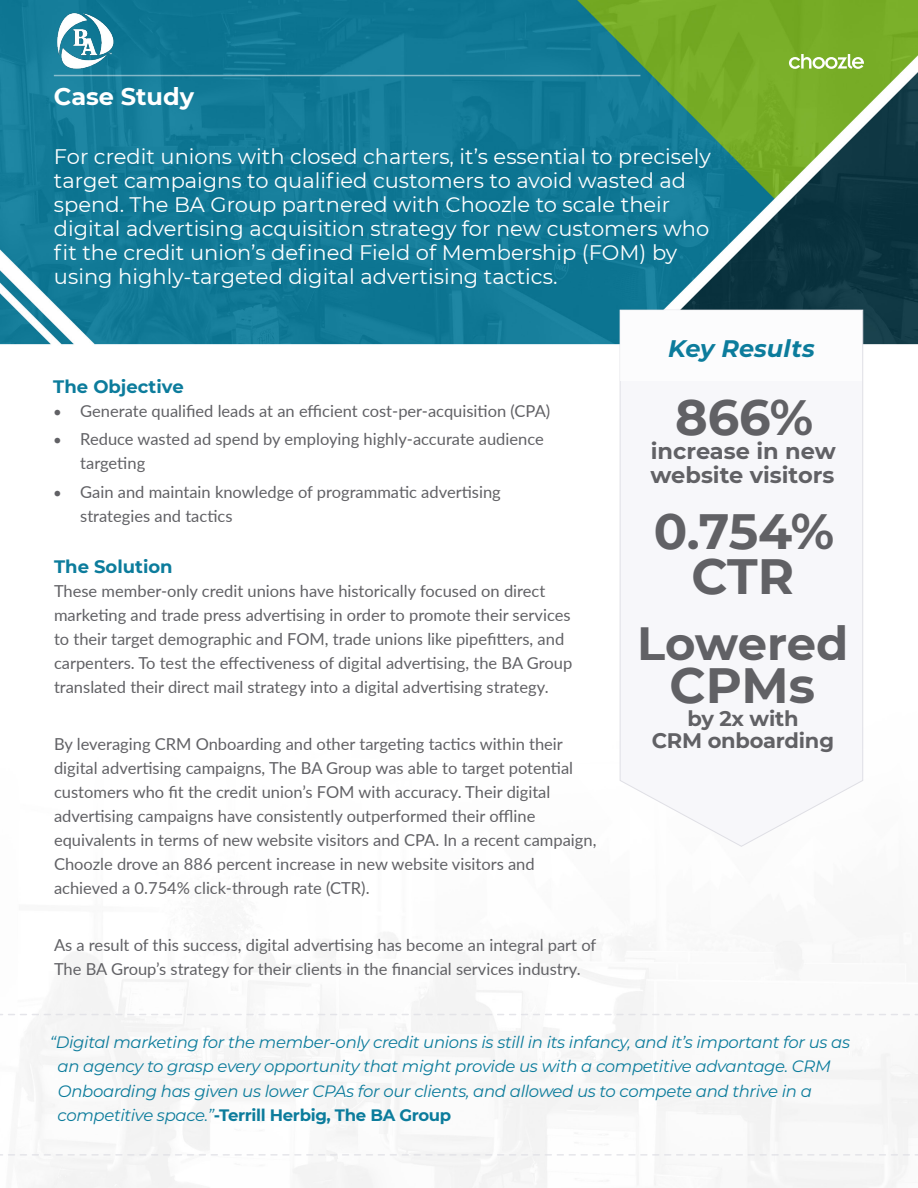
<style>
.page{position:relative;width:918px;height:1188px;background:#fff}
.page>*{position:absolute;margin:0;border:0;box-sizing:border-box;transform-origin:0 0}
.t1{font:700 49.5px/45px "Montserrat";color:#616165;text-align:center}
.t2{font:700 46.5px "Montserrat";letter-spacing:-.005em;color:#616165}
.t3{font:italic 700 24px "Montserrat";color:#0c7c9c}
.t4{font:700 24px "Montserrat";color:#fff}
.t5{font:700 22.5px/24px "Montserrat";color:#616165}
.t6{font:21px/24px "Montserrat";color:#fff}
.t7{font:700 21px/22.5px "Montserrat";letter-spacing:-.01em;color:#616165;text-align:center}
.t8{font:700 18px "Montserrat";color:#0c7c9c}
.t9{font:16.5px/24px "Lato";color:#616165}
.t10{font:italic 16.5px/24px "Montserrat";letter-spacing:-.02em;color:#0c7c9c}
.s1{font-size:15px}
.s2{font-weight:700;font-style:normal}
</style>
<div class="page">
<img style="left:0;top:0;width:918px;height:1188px">
<hr style="left:54px;top:75px;width:586px;height:1px;background:#f7f7fa">
<svg style="left:789px;top:54px;width:75px;height:15px"></svg>
<svg style="left:619px;top:309px;width:244px;height:538px"></svg>
<div style="left:621px;top:311px;width:241px;height:70px;background:#fff"></div>
<img style="left:54px;top:12px;width:62px;height:58px">
<svg style="left:0;top:1014px;width:918px;height:1px"></svg>
<svg style="left:0;top:1154px;width:918px;height:2px"></svg>
<h3 class="t4" style="left:54px;top:79px;width:142px">Case Study</h3>
<p class="t6" style="left:54px;top:144px;width:658px">For credit unions with closed charters, it’s essential to precisely target campaigns to qualified customers to avoid wasted ad spend. The BA Group partnered with Choozle to scale their digital advertising acquisition strategy for new customers who fit the credit union’s defined Field of Membership (FOM) by using highly-targeted digital advertising tactics.</p>
<p class="t8" style="left:53px;top:373px;width:132px">The Objective</p>
<p class="t9" style="left:53px;top:398px;width:498px"><span class="s1">•</span> Generate qualified leads at an efficient cost-per-acquisition (CPA)</p>
<p class="t9" style="left:80px;top:427px;width:465px;text-indent:-27px"><span class="s1">•</span> Reduce wasted ad spend by employing highly-accurate audience targeting</p>
<p class="t9" style="left:80px;top:479px;width:422px;text-indent:-27px"><span class="s1">•</span> Gain and maintain knowledge of programmatic advertising strategies and tactics</p>
<p class="t8" style="left:54px;top:554px;width:120px">The Solution</p>
<p class="t9" style="left:54px;top:579px;width:520px">These member-only credit unions have historically focused on direct marketing and trade press advertising in order to promote their services to their target demographic and FOM, trade unions like pipefitters, and carpenters. To test the effectiveness of digital advertising, the BA Group translated their direct mail strategy into a digital advertising strategy.</p>
<p class="t9" style="left:54px;top:732px;width:544px">By leveraging CRM Onboarding and other targeting tactics within their digital advertising campaigns, The BA Group was able to target potential customers who fit the credit union’s FOM with accuracy. Their digital advertising campaigns have consistently outperformed their offline equivalents in terms of new website visitors and CPA. In a recent campaign, Choozle drove an 886 percent increase in new website visitors and achieved a 0.754% click-through rate (CTR).</p>
<p class="t9" style="left:54px;top:933px;width:544px">As a result of this success, digital advertising has become an integral part of<br>The BA Group’s strategy for their clients in the financial services industry.</p>
<h3 class="t3" style="left:668px;top:331px;width:148px">Key Results</h3>
<h1 class="t1" style="left:675px;top:392px;width:140px">866%</h1>
<h3 class="t5" style="left:651px;top:437px;width:187px">increase in new website visitors</h3>
<h1 class="t1" style="left:654px;top:506px;width:182px">0.754%<br>CTR</h1>
<h2 class="t2" style="left:637px;top:609px;width:213px">Lowered</h2>
<h1 class="t1" style="left:669px;top:660px;width:147px">CPMs</h1>
<p class="t7" style="left:652px;top:706px;width:184px">by 2x with<br>CRM onboarding</p>
<p class="t10" style="left:58px;top:1030px;width:794px;text-indent:-8px">“Digital marketing for the member-only credit unions is still in its infancy, and it’s important for us as an agency to grasp every opportunity that might provide us with a competitive advantage. CRM Onboarding has given us lower CPAs for our clients, and allowed us to compete and thrive in a competitive space.”<span class="s2">-Terrill Herbig, The BA Group</span></p>
</div>
